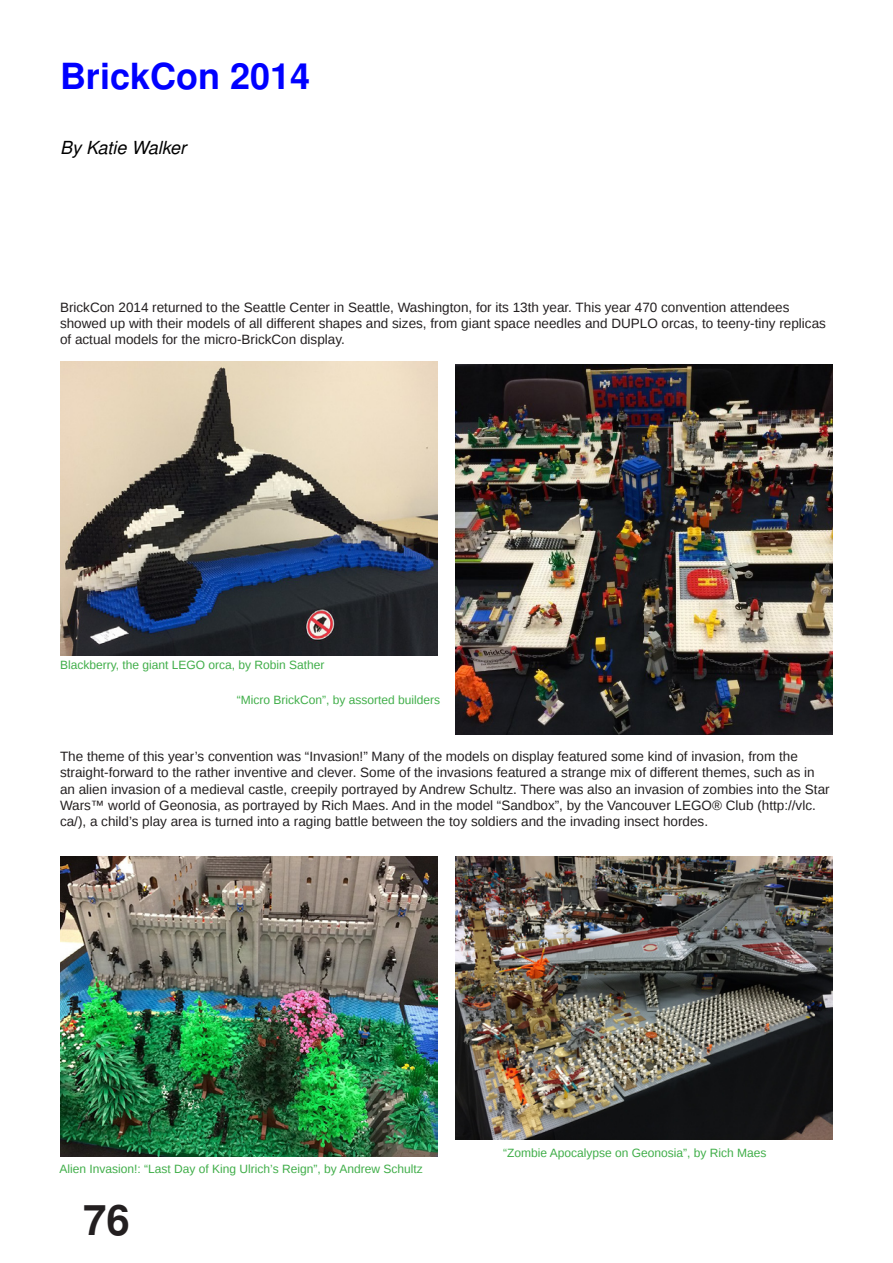
<style>
.page{position:relative;width:893px;height:1263px;background:#fff}
.page>*{position:absolute;margin:0;border:0;box-sizing:border-box;transform-origin:0 0}
.t1{font:700 42px "Free Sans";color:#231f20}
.t2{font:700 36px "Free Sans";color:#00f}
.t3{font:italic 18px "Free Sans";color:#000}
.t4{font:13.5px/16.2px "Liberation Sans";color:#231f20}
.t5{font:12px "Liberation Sans";color:#40ae49}
</style>
<div class="page">
<img style="left:60px;top:361px;width:377px;height:294px">
<img style="left:455px;top:364px;width:378px;height:370px">
<img style="left:60px;top:856px;width:377px;height:301px">
<img style="left:455px;top:856px;width:378px;height:284px">
<h2 class="t2" style="left:60px;top:60px;width:252px">BrickCon 2014</h2>
<h3 class="t3" style="left:60px;top:139px;width:128px">By Katie Walker</h3>
<p class="t4" style="left:60px;top:299px;width:767px">BrickCon 2014 returned to the Seattle Center in Seattle, Washington, for its 13th year. This year 470 convention attendees showed up with their models of all different shapes and sizes, from giant space needles and DUPLO orcas, to teeny-tiny replicas of actual models for the micro-BrickCon display.</p>
<p class="t5" style="left:60px;top:658px;width:266px">Blackberry, the giant LEGO orca, by Robin Sather</p>
<p class="t5" style="left:237px;top:693px;width:205px">“Micro BrickCon”, by assorted builders</p>
<p class="t4" style="left:60px;top:748px;width:771px">The theme of this year’s convention was “Invasion!” Many of the models on display featured some kind of invasion, from the straight-forward to the rather inventive and clever. Some of the invasions featured a strange mix of different themes, such as in an alien invasion of a medieval castle, creepily portrayed by Andrew Schultz. There was also an invasion of zombies into the Star Wars™ world of Geonosia, as portrayed by Rich Maes. And in the model “Sandbox”, by the Vancouver LEGO® Club (http://vlc. ca/), a child’s play area is turned into a raging battle between the toy soldiers and the invading insect hordes.</p>
<p class="t5" style="left:60px;top:1161px;width:365px">Alien Invasion!: “Last Day of King Ulrich’s Reign”, by Andrew Schultz</p>
<h1 class="t1" style="left:83px;top:1201px;width:48px">76</h1>
<p class="t5" style="left:503px;top:1146px;width:265px">“Zombie Apocalypse on Geonosia”, by Rich Maes</p>
</div>
